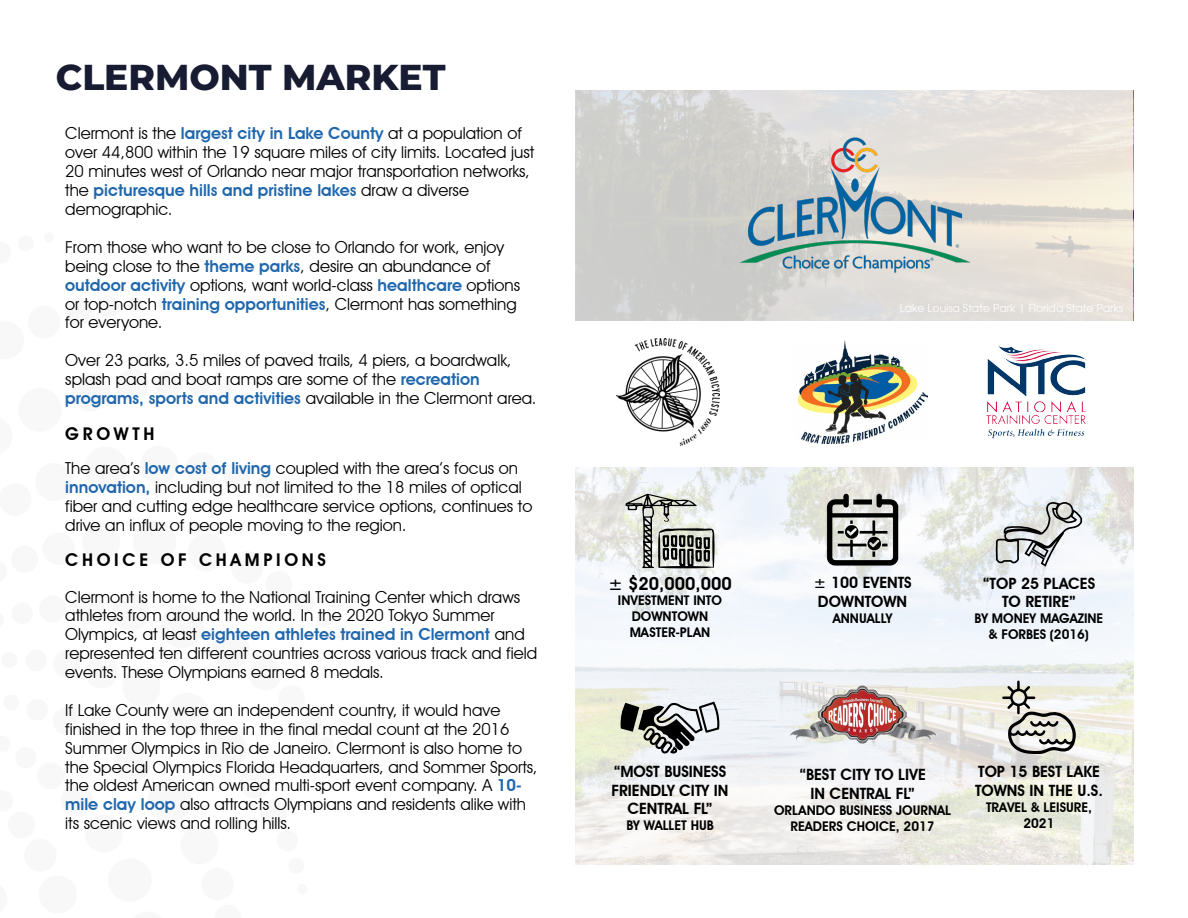
<style>
.page{position:relative;width:1188px;height:918px;background:#fff}
.page>*{position:absolute;margin:0;border:0;box-sizing:border-box;transform-origin:0 0}
.t1{font:800 36px "Montserrat";color:#171c32}
.t2{font:600 17.85px "Avant Garde IT Cby BT";color:#000}
.t3{font:600 17.55px "Avant Garde IT Cby BT";letter-spacing:.21em;color:#000}
.t4{font:16.5px/18.9px "Avant Garde IT Cby BT";color:#000}
.t5{font:600 15.6px/18.8px "Avant Garde IT Cby BT";color:#000;text-align:center}
.t6{font:600 13.35px/16px "Avant Garde IT Cby BT";color:#000;text-align:center}
.t7{font:10.8px "Avant Garde";color:#fff}
.s1{font-weight:600;color:#2067ad}
</style>
<div class="page">
<div style="left:336px;top:631px;width:11px;height:11px;background:#f8f8f8;border-radius:50%"></div>
<svg style="left:576px;top:90px;width:557px;height:230px;background:#dcd9d4"></svg>
<svg style="left:575px;top:467px;width:559px;height:397px;fill:#f0f3f6"></svg>
<img style="left:732px;top:130px;width:245px;height:150px">
<img style="left:797px;top:340px;width:131px;height:103px">
<img style="left:617px;top:339px;width:102px;height:77px">
<img style="left:986px;top:345px;width:101px;height:94px">
<svg style="left:621px;top:694px;width:99px;height:61px"></svg>
<img style="left:790px;top:677px;width:145px;height:82px">
<svg style="left:1002px;top:681px;width:74px;height:73px"></svg>
<svg style="left:625px;top:349px;width:90px;height:311px"></svg>
<svg style="left:827px;top:494px;width:71px;height:72px;background:#898a87"></svg>
<svg style="left:996px;top:502px;width:86px;height:65px"></svg>
<h1 class="t1" style="left:56px;top:51px;width:391px">CLERMONT MARKET</h1>
<p class="t4" style="left:65px;top:124px;width:471px">Clermont is the <span class="s1">largest city in Lake County</span> at a population of over 44,800 within the 19 square miles of city limits. Located just 20 minutes west of Orlando near major transportation networks, the <span class="s1">picturesque hills and pristine lakes</span> draw a diverse demographic.</p>
<p class="t4" style="left:65px;top:237px;width:456px">From those who want to be close to Orlando for work, enjoy being close to the <span class="s1">theme parks</span>, desire an abundance of <span class="s1">outdoor activity</span> options, want world-class <span class="s1">healthcare</span> options or top-notch <span class="s1">training opportunities</span>, Clermont has something for everyone.</p>
<p class="t4" style="left:65px;top:351px;width:473px">Over 23 parks, 3.5 miles of paved trails, 4 piers, a boardwalk, splash pad and boat ramps are some of the <span class="s1">recreation programs, sports and activities</span> available in the Clermont area.</p>
<p class="t3" style="left:65px;top:423px;width:91px">GROWTH</p>
<p class="t4" style="left:65px;top:459px;width:469px">The area’s <span class="s1">low cost of living</span> coupled with the area’s focus on <span class="s1">innovation,</span> including but not limited to the 18 miles of optical fiber and cutting edge healthcare service options, continues to drive an influx of people moving to the region.</p>
<p class="t3" style="left:65px;top:549px;width:262px">CHOICE OF CHAMPIONS</p>
<p class="t4" style="left:65px;top:587px;width:473px">Clermont is home to the National Training Center which draws athletes from around the world. In the 2020 Tokyo Summer Olympics, at least <span class="s1">eighteen athletes trained in Clermont</span> and represented ten different countries across various track and field events. These Olympians earned 8 medals.</p>
<p class="t4" style="left:65px;top:700px;width:474px">If Lake County were an independent country, it would have finished in the top three in the final medal count at the 2016<br>Summer Olympics in Rio de Janeiro. Clermont is also home to the Special Olympics Florida Headquarters, and Sommer Sports, the oldest American owned multi-sport event company. A <span class="s1">10- mile clay loop</span> also attracts Olympians and residents alike with its scenic views and rolling hills.</p>
<p class="t7" style="left:900px;top:302px;width:225px">Lake Louisa State Park | Florida State Parks</p>
<p class="t2" style="left:608px;top:573px;width:125px">± $20,000,000</p>
<p class="t6" style="left:618px;top:592px;width:106px">INVESTMENT INTO<br>DOWNTOWN<br>MASTER-PLAN</p>
<p class="t5" style="left:813px;top:573px;width:100px;text-align:left">± 100 EVENTS<br>DOWNTOWN</p>
<p class="t6" style="left:833px;top:610px;width:61px">ANNUALLY</p>
<p class="t5" style="left:983px;top:574px;width:114px">“TOP 25 PLACES<br>TO RETIRE”</p>
<p class="t6" style="left:975px;top:611px;width:130px">BY MONEY MAGAZINE &amp; FORBES (2016)</p>
<p class="t5" style="left:612px;top:762px;width:118px">“MOST BUSINESS<br>FRIENDLY CITY IN<br>CENTRAL FL”</p>
<p class="t6" style="left:626px;top:818px;width:89px">BY WALLET HUB</p>
<p class="t5" style="left:799px;top:765px;width:128px">“BEST CITY TO LIVE<br>IN CENTRAL FL”</p>
<p class="t6" style="left:774px;top:802px;width:178px">ORLANDO BUSINESS JOURNAL<br>READERS CHOICE, 2017</p>
<p class="t5" style="left:975px;top:762px;width:129px;text-align:left">TOP 15 BEST LAKE<br>TOWNS IN THE U.S.</p>
<p class="t6" style="left:986px;top:799px;width:107px">TRAVEL &amp; LEISURE,<br>2021</p>
</div>
